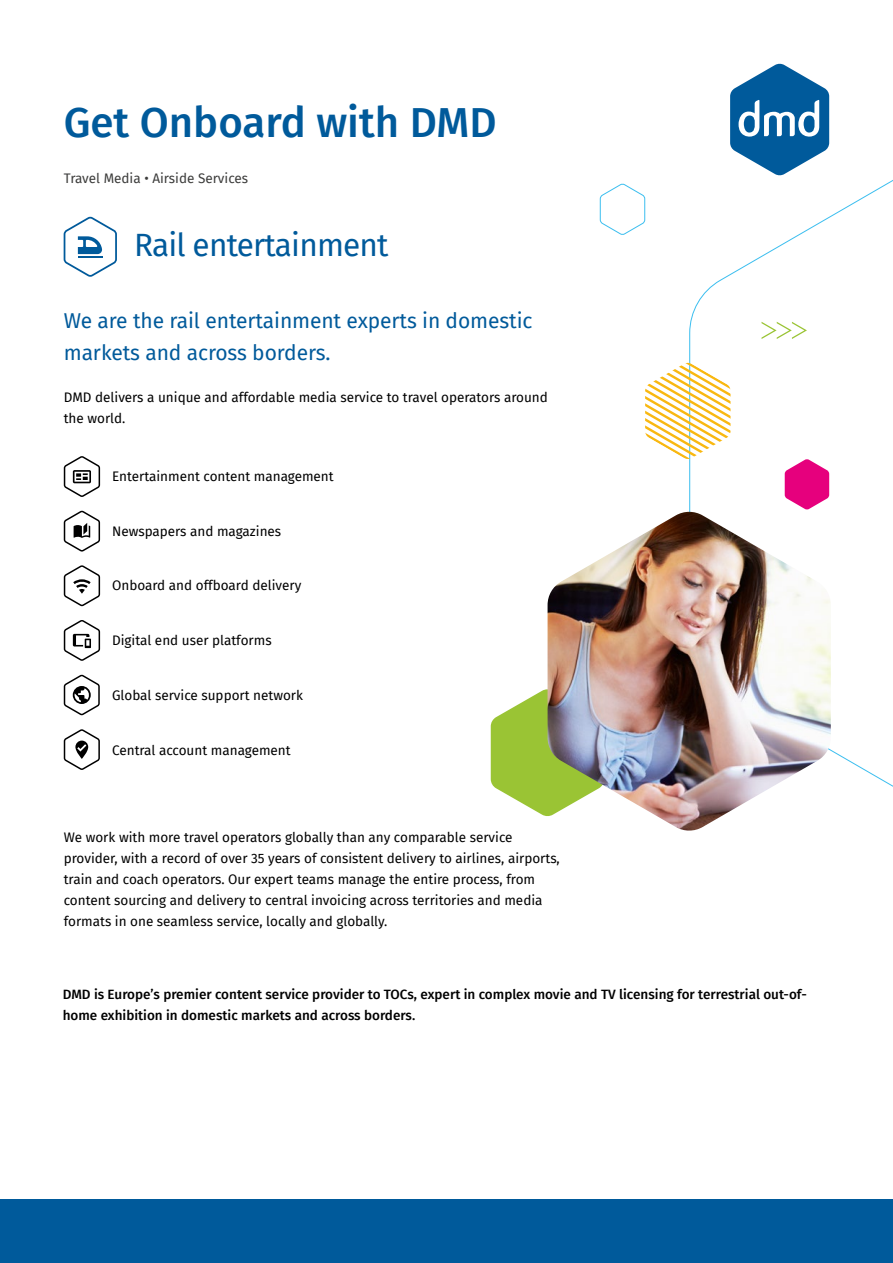
<style>
.page{position:relative;width:893px;height:1263px;background:#fff}
.page>*{position:absolute;margin:0;border:0;box-sizing:border-box;transform-origin:0 0}
.t1{font:500 42px "Fira Sans";color:#005a9b}
.t2{font:31.5px "Fira Sans";letter-spacing:-.025em;color:#005a9b}
.t3{font:21px/31.5px "Fira Sans";letter-spacing:-.005em;color:#005a9b}
.t4{font:13.5px/21px "Fira Sans";color:#000}
.t5{font:500 13.5px/21px "Fira Sans";color:#000}
.t6{font:13.5px "Fira Sans";color:#3c3c3b}
</style>
<div class="page">
<svg style="left:730px;top:63px;width:99px;height:55px"></svg>
<div style="left:0;top:1199px;width:893px;height:64px;background:#005a9b"></div>
<svg style="left:599px;top:183px;width:46px;height:52px"></svg>
<svg style="left:491px;top:689px;width:57px;height:127px"></svg>
<svg style="left:689px;top:118px;width:204px;height:669px"></svg>
<img style="left:548px;top:512px;width:283px;height:319px">
<svg style="left:645px;top:363px;width:85px;height:96px"></svg>
<svg style="left:785px;top:459px;width:44px;height:51px"></svg>
<svg style="left:64px;top:217px;width:53px;height:60px"></svg>
<hr style="left:78px;top:256px;width:25px;height:2px;background:#005a9b">
<svg style="left:64px;top:511px;width:36px;height:41px"></svg>
<svg style="left:64px;top:675px;width:36px;height:40px"></svg>
<svg style="left:64px;top:729px;width:36px;height:41px"></svg>
<svg style="left:64px;top:456px;width:36px;height:41px"></svg>
<svg style="left:64px;top:565px;width:36px;height:41px"></svg>
<svg style="left:64px;top:620px;width:36px;height:41px"></svg>
<h1 class="t1" style="left:64px;top:89px;width:434px">Get Onboard with DMD</h1>
<p class="t6" style="left:64px;top:168px;width:186px">Travel Media • Airside Services</p>
<h2 class="t2" style="left:134px;top:221px;width:256px">Rail entertainment</h2>
<h3 class="t3" style="left:64px;top:305px;width:470px">We are the rail entertainment experts in domestic markets and across borders.</h3>
<p class="t4" style="left:64px;top:386px;width:486px">DMD delivers a unique and affordable media service to travel operators around the world.</p>
<p class="t4" style="left:112px;top:465px;width:223px">Entertainment content management</p>
<p class="t4" style="left:112px;top:520px;width:171px">Newspapers and magazines</p>
<p class="t4" style="left:112px;top:575px;width:191px">Onboard and offboard delivery</p>
<p class="t4" style="left:112px;top:630px;width:161px">Digital end user platforms</p>
<p class="t4" style="left:112px;top:685px;width:192px">Global service support network</p>
<p class="t4" style="left:112px;top:740px;width:180px">Central account management</p>
<p class="t4" style="left:64px;top:827px;width:498px">We work with more travel operators globally than any comparable service provider, with a record of over 35 years of consistent delivery to airlines, airports, train and coach operators. Our expert teams manage the entire process, from content sourcing and delivery to central invoicing across territories and media formats in one seamless service, locally and globally.</p>
<p class="t5" style="left:63px;top:983px;width:746px">DMD is Europe’s premier content service provider to TOCs, expert in complex movie and TV licensing for terrestrial out-of&shy;home exhibition in domestic markets and across borders.</p>
</div>
